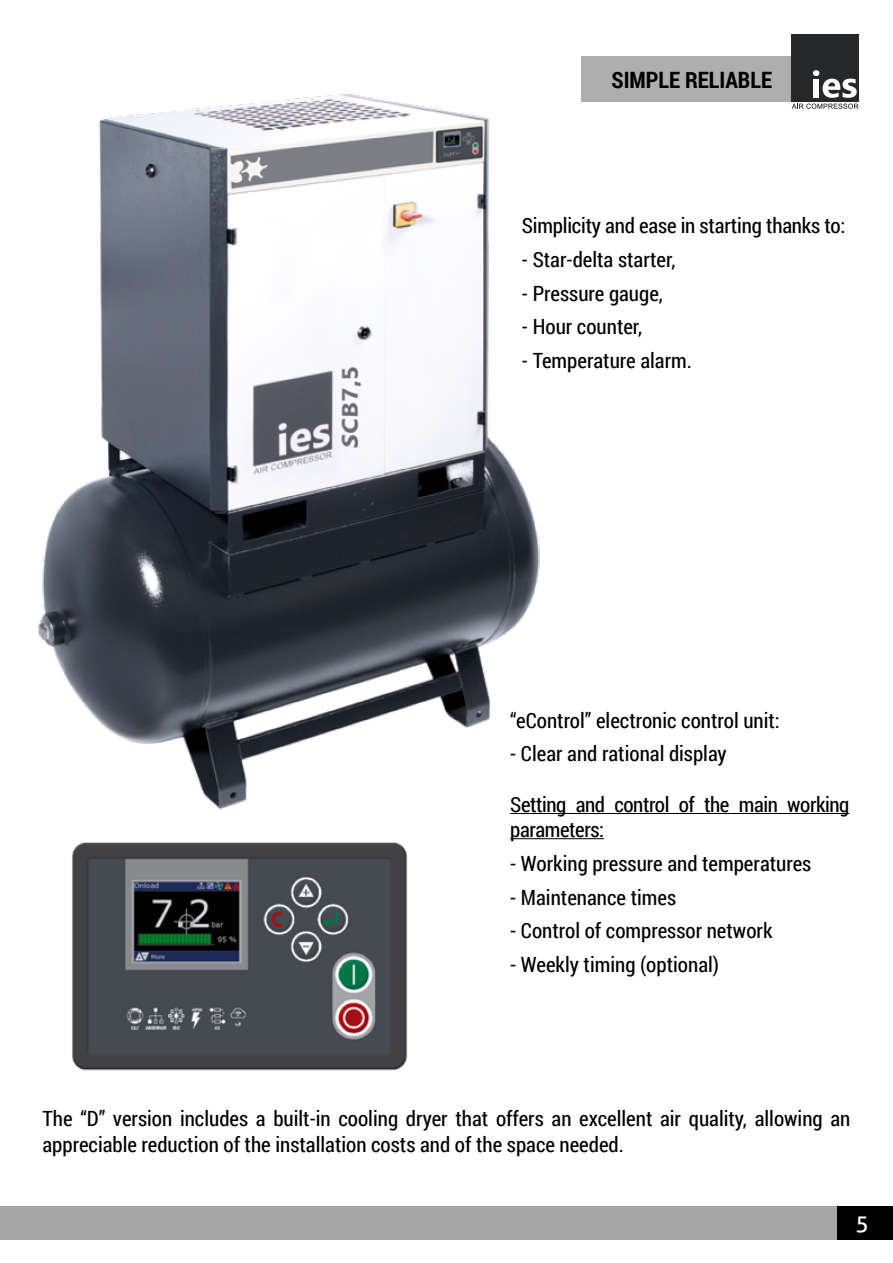
<style>
.page{position:relative;width:893px;height:1263px;background:#fff}
.page>*{position:absolute;margin:0;border:0;box-sizing:border-box;transform-origin:0 0}
.t1{font:700 22.5px "Roboto Condensed";color:#000}
.t2{font:22.5px "Aller";color:#fff}
.t3{font:21px/25.2px "Roboto Condensed";color:#000}
.t4{font:21px/25.2px "Roboto Condensed";letter-spacing:-.02em;color:#000}
</style>
<div class="page">
<div style="left:791px;top:34px;width:68px;height:68px;background:#252728"></div>
<svg style="left:792px;top:104px;width:67px;height:5px"></svg>
<svg style="left:813px;top:70px;width:44px;height:28px"></svg>
<div style="left:0;top:1206px;width:893px;height:33px;background:#a6a5a5"></div>
<div style="left:837px;top:1206px;width:56px;height:33px;background:#000"></div>
<img style="left:38px;top:94px;width:502px;height:715px">
<img style="left:72px;top:842px;width:336px;height:229px">
<div style="left:581px;top:56px;width:210px;height:46px;background:#aeaeae"></div>
<hr style="left:510px;top:813px;width:339px;height:1px;background:#000">
<hr style="left:510px;top:838px;width:94px;height:1px;background:#000">
<p class="t1" style="left:611px;top:64px;width:162px">SIMPLE RELIABLE</p>
<p class="t3" style="left:522px;top:212px;width:325px">Simplicity and ease in starting thanks to:</p>
<p class="t3" style="left:522px;top:246px;width:155px">- Star-delta starter,</p>
<p class="t3" style="left:522px;top:280px;width:142px">- Pressure gauge,</p>
<p class="t3" style="left:522px;top:314px;width:122px">- Hour counter,</p>
<p class="t3" style="left:522px;top:347px;width:171px">- Temperature alarm.</p>
<p class="t3" style="left:510px;top:707px;width:271px">“eControl” electronic control unit:</p>
<p class="t3" style="left:510px;top:740px;width:218px">- Clear and rational display</p>
<p class="t4" style="left:510px;top:791px;width:341px">Setting and control of the main working parameters:</p>
<p class="t3" style="left:510px;top:850px;width:303px">- Working pressure and temperatures</p>
<p class="t3" style="left:510px;top:884px;width:167px">- Maintenance times</p>
<p class="t3" style="left:510px;top:917px;width:264px">- Control of compressor network</p>
<p class="t3" style="left:510px;top:951px;width:210px">- Weekly timing (optional)</p>
<p class="t3" style="left:43px;top:1105px;width:809px">The “D” version includes a built-in cooling dryer that offers an excellent air quality, allowing an appreciable reduction of the installation costs and of the space needed.</p>
<p class="t2" style="left:855px;top:1209px;width:15px">5</p>
</div>
